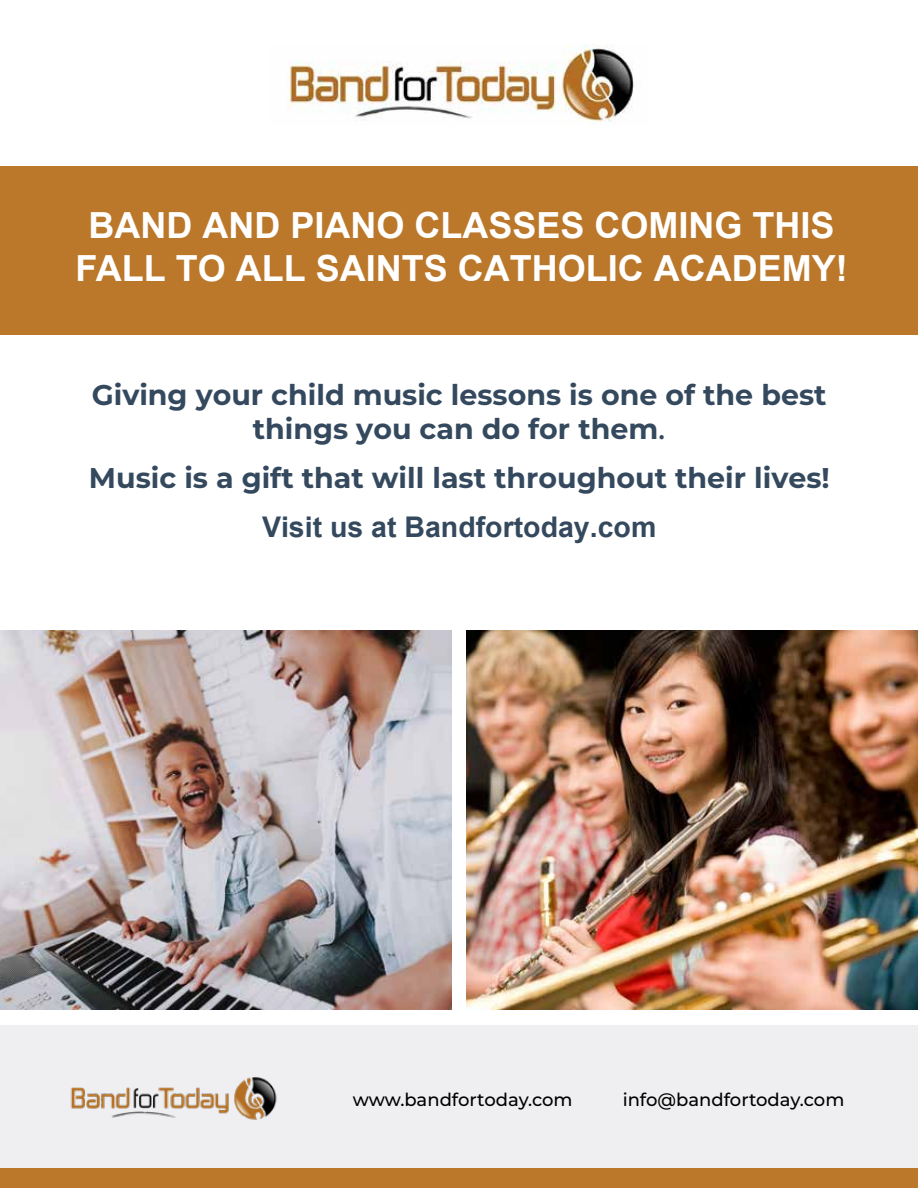
<style>
.page{position:relative;width:918px;height:1188px;background:#fff}
.page>*{position:absolute;margin:0;border:0;box-sizing:border-box;transform-origin:0 0}
.t1{font:700 36px/43.2px "Arial";color:#fff;text-align:center}
.t2{font:700 28.5px/34.2px "Montserrat";color:#35495e;text-align:center}
.t3{font:700 28.5px "Arial";color:#35495e}
.t4{font:500 18px "Montserrat";color:#000}
.s1{font-family:"Minion Pro"}
</style>
<div class="page">
<div style="left:0;top:166px;width:918px;height:169px;background:#bb782a"></div>
<img style="left:288px;top:44px;width:346px;height:80px">
<img style="left:467px;top:631px;width:451px;height:379px">
<img style="left:0;top:631px;width:451px;height:379px">
<div style="left:0;top:1025px;width:918px;height:144px;background:#efeef0"></div>
<div style="left:0;top:1169px;width:918px;height:19px;background:#bb782a"></div>
<img style="left:70px;top:1077px;width:207px;height:43px">
<p class="t1" style="left:75px;top:204px;width:774px">BAND AND PIANO CLASSES COMING THIS<br>FALL TO ALL SAINTS CATHOLIC ACADEMY!</p>
<p class="t2" style="left:92px;top:376px;width:736px">Giving your child music lessons is one of the best things you can do for them<span class="s1">.</span></p>
<p class="t2" style="left:89px;top:460px;width:742px">Music is a gift that will last throughout their lives!</p>
<p class="t3" style="left:262px;top:507px;width:396px">Visit us at Bandfortoday.com</p>
<p class="t4" style="left:353px;top:1088px;width:221px">www.bandfortoday.com</p>
<p class="t4" style="left:623px;top:1088px;width:223px">info@bandfortoday.com</p>
</div>
